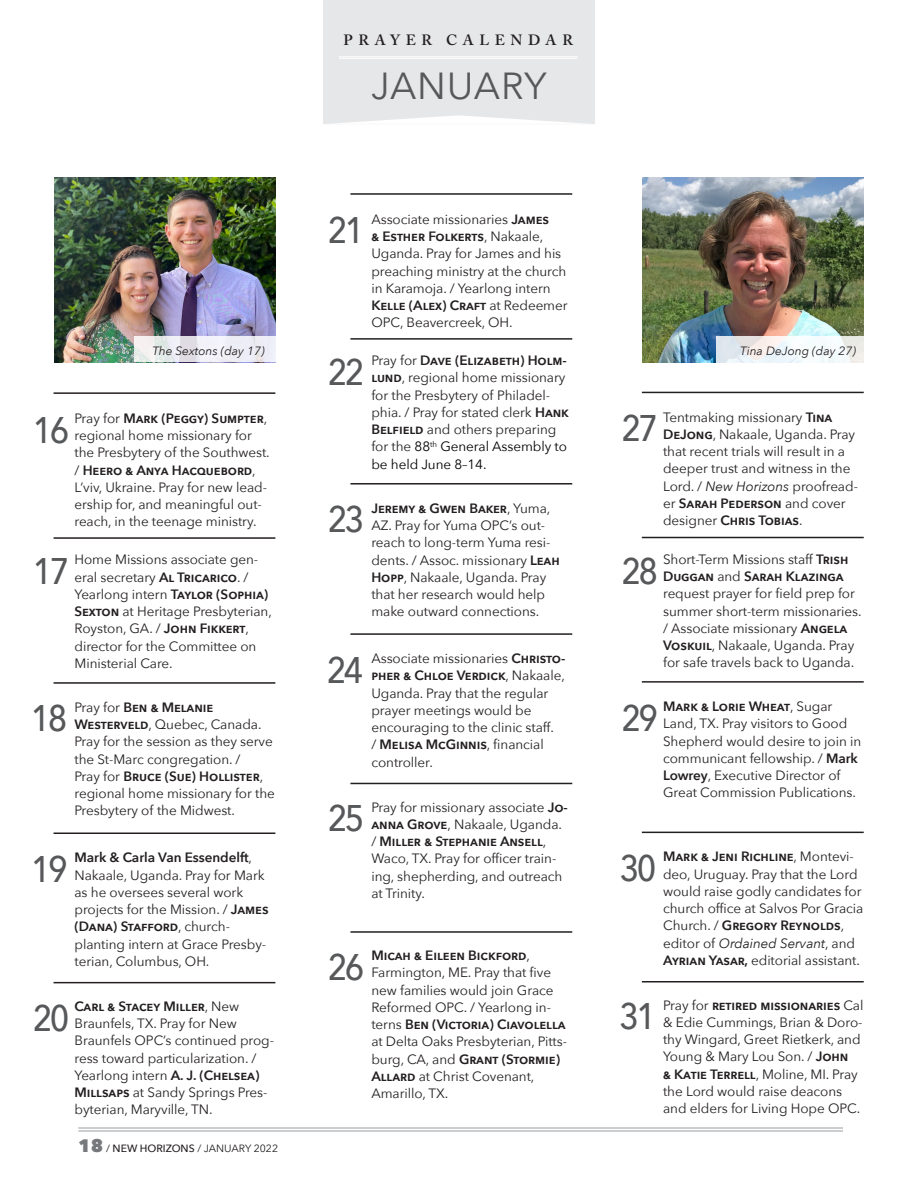
<style>
.page{position:relative;width:918px;height:1188px;background:#fff}
.page>*{position:absolute;margin:0;border:0;box-sizing:border-box;transform-origin:0 0}
.Department_title{font:37.65px "Avenir Next";letter-spacing:.02em;color:#57585a}
.t1{font:500 36.9px "Avenir Next";letter-spacing:-.08em;color:#57585a;scale:.89 1}
.Department_name{font:600 14.85px "Adobe Caslon Pro";letter-spacing:.375em;color:#231f20}
.Prayer_calendar_text{font:13.5px/17.2px "Avenir Next";letter-spacing:-.005em;color:#231f20}
.Photo_Caption{font:italic 12px "Avenir Next";color:#231f20}
.t2{font:10.5px "Avenir Next";color:#231f20}
.s1{font-weight:600}
.s2{color:#000}
.s3{font-style:italic}
.s4{font-weight:800;font-size:18px;color:#76787b}
.s5{font-weight:500}
</style>
<div class="page">
<hr style="left:78px;top:1127px;width:765px;height:2px;background:#bcbdc0">
<hr style="left:78px;top:1130px;width:765px;height:2px;background:#bcbdc0">
<div style="left:323px;top:0;width:272px;height:124px;background:#e6e7e9"></div>
<hr style="left:339px;top:56px;width:239px;height:1px;background:#fff">
<hr style="left:339px;top:58px;width:239px;height:1px;background:#fff">
<img style="left:54px;top:177px;width:221px;height:185px">
<img style="left:643px;top:177px;width:221px;height:185px">
<hr style="left:54px;top:392px;width:221px;height:2px;background:#231f20">
<hr style="left:54px;top:537px;width:221px;height:2px;background:#231f20">
<hr style="left:54px;top:682px;width:221px;height:2px;background:#231f20">
<hr style="left:54px;top:832px;width:221px;height:2px;background:#231f20">
<hr style="left:54px;top:982px;width:221px;height:1px;background:#231f20">
<hr style="left:350px;top:193px;width:222px;height:2px;background:#231f20">
<hr style="left:350px;top:338px;width:222px;height:2px;background:#231f20">
<hr style="left:350px;top:483px;width:222px;height:2px;background:#231f20">
<hr style="left:350px;top:633px;width:222px;height:2px;background:#231f20">
<hr style="left:350px;top:783px;width:222px;height:1px;background:#231f20">
<hr style="left:642px;top:392px;width:222px;height:1px;background:#231f20">
<hr style="left:642px;top:537px;width:222px;height:1px;background:#231f20">
<hr style="left:642px;top:681px;width:222px;height:2px;background:#231f20">
<hr style="left:642px;top:832px;width:222px;height:1px;background:#231f20">
<hr style="left:642px;top:981px;width:222px;height:1px;background:#231f20">
<hr style="left:350px;top:931px;width:222px;height:2px;background:#231f20">
<svg style="left:134px;top:336px;width:141px;height:26px;fill:#ededf4"></svg>
<svg style="left:716px;top:336px;width:148px;height:27px"></svg>
<p class="Department_name" style="left:344px;top:31px;width:231px">PRAYER CALENDAR</p>
<p class="Department_title" style="left:371px;top:54px;width:177px">JANUARY</p>
<p class="t1" style="left:328px;top:199px;width:43px">21</p>
<p class="Prayer_calendar_text" style="left:371px;top:210px;width:198px">Associate missionaries <span class="s1">James<br>&amp; Esther Folkerts</span>, Nakaale,<br>Uganda. Pray for James and his preaching ministry at the church in Karamoja. / Yearlong intern<br><span class="s1">Kelle (Alex) Craft</span> at Redeemer<br>OPC, Beavercreek, OH.</p>
<p class="t1" style="left:328px;top:340px;width:43px">22</p>
<p class="Prayer_calendar_text" style="left:371px;top:351px;width:199px">Pray for <span class="s1">Dave (Elizabeth) Holm&shy;lund</span>, regional home missionary for the Presbytery of Philadel&shy;phia. / Pray for stated clerk <span class="s1">Hank<br>Belfield</span> and others preparing for the <span class="s2">88</span><sup>th</sup> <span class="s2">General Assembly to be held June 8–14.</span></p>
<p class="t1" style="left:328px;top:488px;width:43px">23</p>
<p class="Prayer_calendar_text" style="left:371px;top:499px;width:190px"><span class="s1">Jeremy &amp; Gwen Baker</span>, Yuma,<br>AZ. Pray for Yuma OPC’s out&shy;reach to long-term Yuma resi&shy;dents. / Assoc. missionary <span class="s1">Leah<br>Hopp</span>, Nakaale, Uganda. Pray that her research would help make outward connections.</p>
<p class="t1" style="left:327px;top:638px;width:43px">24</p>
<p class="Prayer_calendar_text" style="left:371px;top:649px;width:195px">Associate missionaries <span class="s1">Christo&shy;pher &amp; Chloe Verdick</span>, Nakaale,<br>Uganda. Pray that the regular prayer meetings would be encouraging to the clinic staff.<br>/ <span class="s1">Melisa McGinnis</span>, financial controller.</p>
<p class="t1" style="left:328px;top:787px;width:43px">25</p>
<p class="Prayer_calendar_text" style="left:371px;top:798px;width:198px">Pray for missionary associate <span class="s1">Jo&shy;anna Grove</span>, Nakaale, Uganda. / <span class="s1">Miller &amp; Stephanie Ansell</span>,<br>Waco, TX. Pray for officer train&shy;ing, shepherding, and outreach at Trinity.</p>
<p class="Photo_Caption" style="left:152px;top:341px;width:114px">The Sextons (day 17)</p>
<p class="Photo_Caption" style="left:740px;top:340px;width:117px">Tina DeJong (day 27)</p>
<p class="t1" style="left:621px;top:397px;width:43px">27</p>
<p class="Prayer_calendar_text" style="left:663px;top:408px;width:196px">Tentmaking missionary <span class="s1">Tina<br>DeJong</span>, Nakaale, Uganda. Pray that recent trials will result in a deeper trust and witness in the<br>Lord. / <span class="s3">New Horizons</span> proofread&shy;er <span class="s1">Sarah Pederson</span> and cover designer <span class="s1">Chris Tobias</span>.</p>
<p class="Prayer_calendar_text" style="left:663px;top:550px;width:200px">Short-Term Missions staff <span class="s1">Trish<br>Duggan</span> and <span class="s1">Sarah Klazinga </span>request prayer for field prep for summer short-term missionaries. / Associate missionary <span class="s1">Angela<br>Voskuil</span>, Nakaale, Uganda. Pray for safe travels back to Uganda.</p>
<p class="Prayer_calendar_text" style="left:663px;top:697px;width:200px"><span class="s1">Mark &amp; Lorie Wheat</span>, Sugar<br>Land, TX. Pray visitors to Good<br>Shepherd would desire to join in communicant fellowship. / <span class="s1">Mark<br>Lowrey</span>, Executive Director of<br>Great Commission Publications.</p>
<p class="Prayer_calendar_text" style="left:75px;top:409px;width:197px">Pray for <span class="s1">Mark (Peggy) Sumpter</span>, regional home missionary for the Presbytery of the Southwest. / <span class="s1">Heero &amp; Anya Hacquebord</span>,<br>L’viv, Ukraine. Pray for new lead&shy;ership for, and meaningful out&shy;reach, in the teenage ministry.</p>
<p class="Prayer_calendar_text" style="left:75px;top:550px;width:199px">Home Missions associate gen&shy;eral secretary <span class="s1">Al Tricarico</span>. /<br>Yearlong intern <span class="s1">Taylor (Sophia)<br>Sexton</span> at Heritage Presbyterian,<br>Royston, GA. / <span class="s1">John Fikkert</span>, director for the Committee on<br>Ministerial Care.</p>
<p class="t1" style="left:33px;top:398px;width:43px">16</p>
<p class="t1" style="left:621px;top:539px;width:43px">28</p>
<p class="t1" style="left:33px;top:540px;width:43px">17</p>
<p class="t1" style="left:31px;top:687px;width:43px">18</p>
<p class="Prayer_calendar_text" style="left:75px;top:698px;width:202px">Pray for <span class="s1">Ben &amp; Melanie<br>Westerveld</span>, Quebec, Canada.<br>Pray for the session as they serve the St-Marc congregation. /<br>Pray for <span class="s1">Bruce (Sue) Hollister</span>, regional home missionary for the<br>Presbytery of the Midwest.</p>
<p class="t1" style="left:31px;top:837px;width:43px">19</p>
<p class="Prayer_calendar_text" style="left:75px;top:848px;width:196px"><span class="s1">Mark &amp; Carla Van Essendelft</span>,<br>Nakaale, Uganda. Pray for Mark as he oversees several work projects for the Mission. / <span class="s1">James (Dana) Stafford</span>, church&shy;planting intern at Grace Presby&shy;terian, Columbus, OH.</p>
<p class="t1" style="left:33px;top:986px;width:43px">20</p>
<p class="Prayer_calendar_text" style="left:75px;top:997px;width:201px"><span class="s1">Carl &amp; Stacey Miller</span>, New<br>Braunfels, TX. Pray for New<br>Braunfels OPC’s continued prog&shy;ress toward particularization. /<br>Yearlong intern <span class="s1">A. J. (Chelsea)<br>Millsaps</span> at Sandy Springs Pres&shy;byterian, Maryville, TN.</p>
<p class="t1" style="left:621px;top:686px;width:43px">29</p>
<p class="t1" style="left:620px;top:837px;width:43px">30</p>
<p class="Prayer_calendar_text" style="left:663px;top:847px;width:202px"><span class="s1">Mark &amp; Jeni Richline</span>, Montevi&shy;deo, Uruguay. Pray that the Lord would raise godly candidates for church office at Salvos Por Gracia<br>Church. / <span class="s1">Gregory Reynolds</span>, editor of <span class="s3">Ordained Servant</span>, and<br><span class="s1">Ayrian Yasar,</span> editorial assistant.</p>
<p class="t1" style="left:620px;top:985px;width:43px">31</p>
<p class="Prayer_calendar_text" style="left:663px;top:996px;width:202px">Pray for <span class="s1">retired missionaries</span> Cal &amp; Edie Cummings, Brian &amp; Doro&shy;thy Wingard, Greet Rietkerk, and<br>Young &amp; Mary Lou Son. / <span class="s1">John<br>&amp; Katie Terrell</span>, Moline, MI. Pray the Lord would raise deacons and elders for Living Hope OPC.</p>
<p class="t1" style="left:328px;top:935px;width:43px">26</p>
<p class="Prayer_calendar_text" style="left:371px;top:946px;width:197px"><span class="s1">Micah &amp; Eileen Bickford</span>,<br>Farmington, ME. Pray that five new families would join Grace<br>Reformed OPC. / Yearlong in&shy;terns <span class="s1">Ben (Victoria) Ciavolella </span>at Delta Oaks Presbyterian, Pitts&shy;burg, CA, and <span class="s1">Grant (Stormie)<br>Allard</span> at Christ Covenant,<br>Amarillo, TX.</p>
<p class="t2" style="left:78px;top:1139px;width:201px"><span class="s4">18</span> / <span class="s5">NEW HORIZONS</span> / JANUARY 2022</p>
</div>
